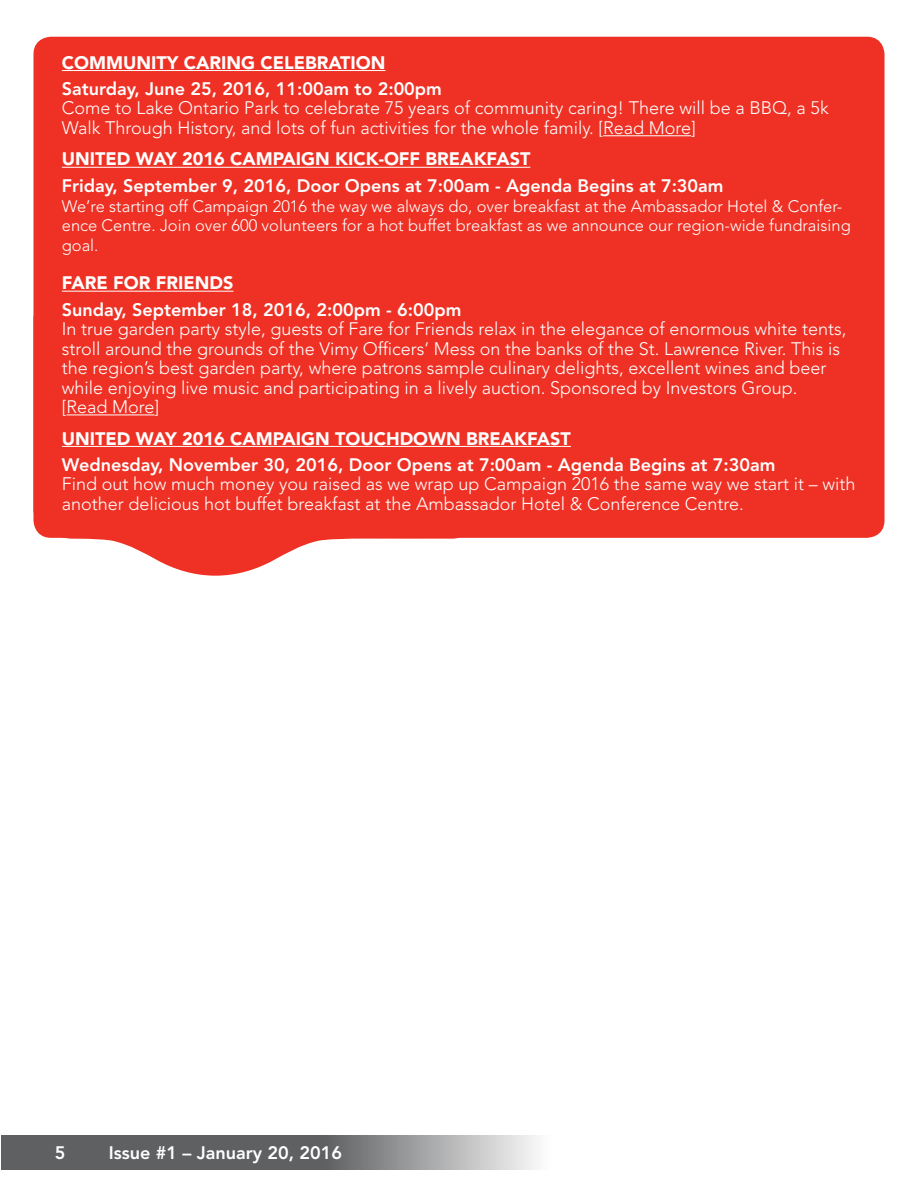
<style>
.page{position:relative;width:918px;height:1188px;background:#fff}
.page>*{position:absolute;margin:0;border:0;box-sizing:border-box;transform-origin:0 0}
.t1{font:300 18px/19.5px "Avenir LT Std";color:#fff}
.t2{font:800 18px "Avenir LT Std";color:#fff}
.t3{font:900 18px "Avenir LT Std";color:#fff}
.t4{font:300 16.5px/19.8px "Avenir LT Std";color:#fff}
</style>
<div class="page">
<svg style="left:1px;top:1135px;width:536px;height:34px;fill:#5f6062"></svg>
<svg style="left:35px;top:529px;width:422px;height:47px"></svg>
<div style="left:33px;top:37px;width:852px;height:501px;background:#ee3124;border-radius:18px"></div>
<hr style="left:62px;top:70px;width:323px;height:1px;background:#fff">
<hr style="left:603px;top:135px;width:88px;height:1px;background:#fff">
<hr style="left:62px;top:167px;width:468px;height:1px;background:#fff">
<hr style="left:62px;top:291px;width:172px;height:1px;background:#fff">
<hr style="left:67px;top:414px;width:88px;height:1px;background:#fff">
<hr style="left:62px;top:446px;width:509px;height:1px;background:#fff">
<p class="t3" style="left:62px;top:52px;width:325px">COMMUNITY CARING CELEBRATION</p>
<p class="t2" style="left:62px;top:78px;width:382px">Saturday, June 25, 2016, 11:00am to 2:00pm</p>
<p class="t1" style="left:62px;top:99px;width:768px">Come to Lake Ontario Park to celebrate 75 years of community caring! There will be a BBQ, a 5k<br>Walk Through History, and lots of fun activities for the whole family. [Read More]</p>
<p class="t3" style="left:62px;top:148px;width:470px">UNITED WAY 2016 CAMPAIGN KICK-OFF BREAKFAST</p>
<p class="t2" style="left:62px;top:175px;width:663px">Friday, September 9, 2016, Door Opens at 7:00am - Agenda Begins at 7:30am</p>
<p class="t4" style="left:62px;top:196px;width:790px">We’re starting off Campaign 2016 the way we always do, over breakfast at the Ambassador Hotel &amp; Confer&shy;ence Centre. Join over 600 volunteers for a hot buffet breakfast as we announce our region-wide fundraising goal.</p>
<p class="t3" style="left:62px;top:272px;width:173px">FARE FOR FRIENDS</p>
<p class="t2" style="left:62px;top:299px;width:401px">Sunday, September 18, 2016, 2:00pm - 6:00pm</p>
<p class="t1" style="left:62px;top:319px;width:786px">In true garden party style, guests of Fare for Friends relax in the elegance of enormous white tents, stroll around the grounds of the Vimy Officers’ Mess on the banks of the St. Lawrence River. This is the region’s best garden party, where patrons sample culinary delights, excellent wines and beer while enjoying live music and participating in a lively auction. Sponsored by Investors Group. [Read More]</p>
<p class="t3" style="left:62px;top:427px;width:511px">UNITED WAY 2016 CAMPAIGN TOUCHDOWN BREAKFAST</p>
<p class="t2" style="left:62px;top:454px;width:715px">Wednesday, November 30, 2016, Door Opens at 7:00am - Agenda Begins at 7:30am</p>
<p class="t1" style="left:62px;top:474px;width:795px">Find out how much money you raised as we wrap up Campaign 2016 the same way we start it – with another delicious hot buffet breakfast at the Ambassador Hotel &amp; Conference Centre.</p>
<p class="t2" style="left:55px;top:1142px;width:12px">5</p>
<p class="t2" style="left:109px;top:1142px;width:235px">Issue #1 – January 20, 2016</p>
</div>
